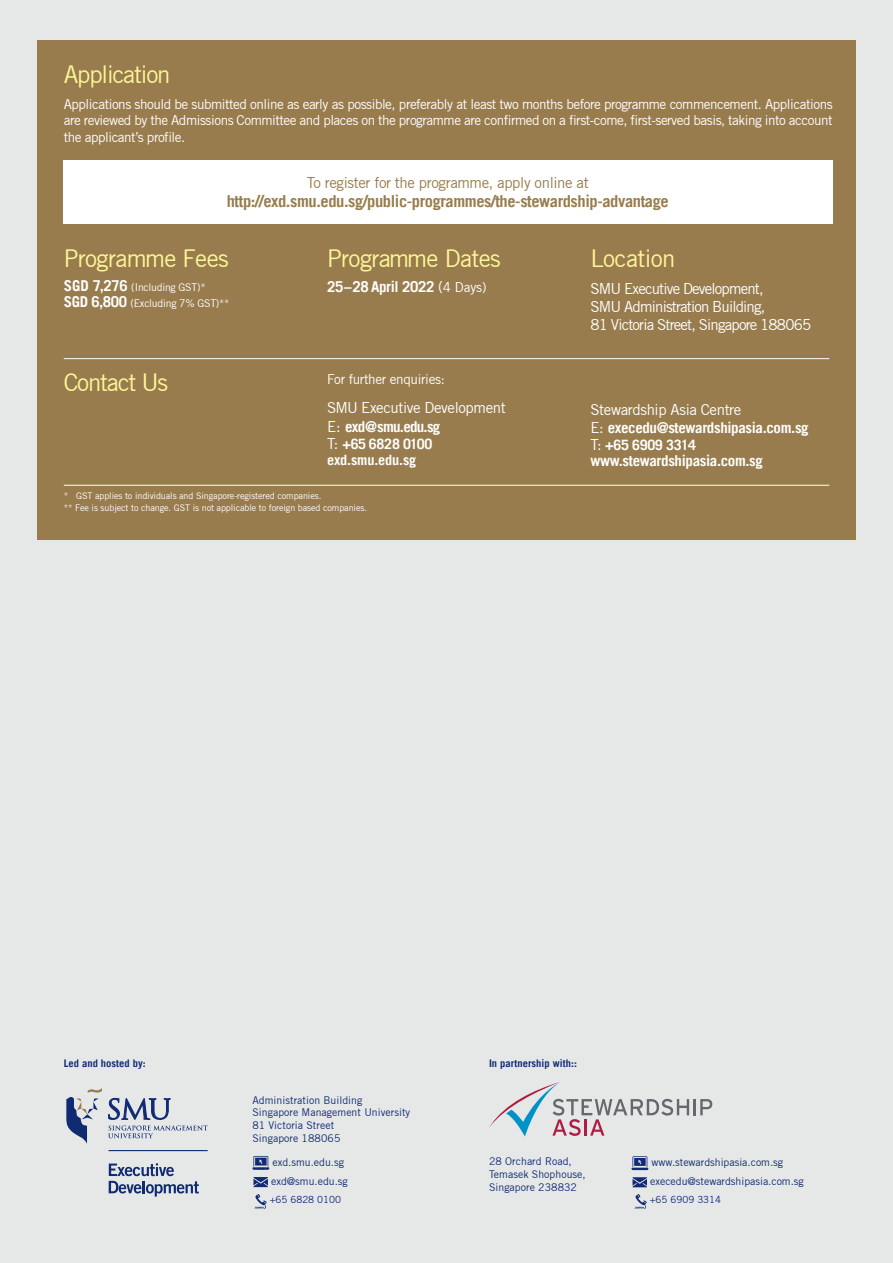
<style>
.page{position:relative;width:893px;height:1263px;background:#e6e8e8}
.page>*{position:absolute;margin:0;border:0;box-sizing:border-box;transform-origin:0 0}
.t1{font:24px "Trade Gothic";letter-spacing:-.025em;color:#fff799}
.t2{font:24px "Trade Gothic";letter-spacing:-.05em;color:#fff799}
.t3{font:700 16.5px "Trade Gothic LT";letter-spacing:-.025em;color:#987c4d}
.t4{font:700 15px "Trade Gothic LT";letter-spacing:-.025em;color:#fff}
.t5{font:15px/18px "Trade Gothic";letter-spacing:-.055em;color:#fff}
.t6{font:15px "Trade Gothic";letter-spacing:-.025em;color:#fff}
.t7{font:15px "Trade Gothic";letter-spacing:-.025em;color:#987c4d}
.t8{font:700 14.25px/16.5px "Trade Gothic LT";letter-spacing:-.025em;color:#fff}
.t9{font:13.5px/16.5px "Trade Gothic";letter-spacing:-.035em;color:#fff;text-align:justify}
.t10{font:10.5px/12.8px "Trade Gothic";letter-spacing:.005em;color:#102b72}
.t11{font:10.5px/16.5px "Trade Gothic";letter-spacing:-.025em;color:#fff}
.t12{font:700 10.5px "Trade Gothic LT";letter-spacing:.005em;color:#102b72}
.t13{font:9.75px "Trade Gothic";color:#102b72}
.t14{font:9px/12px "Trade Gothic";letter-spacing:-.01em;color:#fff}
.s1{font-family:"Trade Gothic LT";font-weight:700;font-size:15px}
.s2{font-family:"Trade Gothic";font-weight:400}
.s3{font-family:"Trade Gothic";font-weight:400;font-size:13.5px}
.s4{font-family:"Trade Gothic";font-weight:400;font-size:15px}
</style>
<div class="page">
<svg style="left:253px;top:1177px;width:15px;height:10px"></svg>
<svg style="left:632px;top:1177px;width:15px;height:10px"></svg>
<svg style="left:255px;top:1194px;width:12px;height:15px"></svg>
<svg style="left:635px;top:1194px;width:12px;height:15px"></svg>
<svg style="left:252px;top:1156px;width:18px;height:14px"></svg>
<svg style="left:66px;top:1088px;width:36px;height:56px"></svg>
<svg style="left:108px;top:1097px;width:100px;height:41px"></svg>
<hr style="left:109px;top:1150px;width:99px;height:1px;background:#102b72">
<svg style="left:109px;top:1163px;width:90px;height:33px"></svg>
<div style="left:37px;top:40px;width:819px;height:500px;background:#987c4d"></div>
<div style="left:63px;top:160px;width:770px;height:64px;background:#fff"></div>
<hr style="left:64px;top:485px;width:765px;height:1px;background:#fff">
<hr style="left:64px;top:358px;width:765px;height:1px;background:#fff">
<svg style="left:631px;top:1156px;width:18px;height:14px"></svg>
<hr style="left:693px;top:1099px;width:3px;height:16px;background:#65696d">
<svg style="left:700px;top:1099px;width:12px;height:16px"></svg>
<svg style="left:489px;top:1082px;width:200px;height:54px"></svg>
<h1 class="t2" style="left:64px;top:60px;width:108px">Application</h1>
<p class="t9" style="left:64px;top:96px;width:770px">Applications should be submitted online as early as possible, preferably at least two months before programme commencement. Applications are reviewed by the Admissions Committee and places on the programme are confirmed on a first-come, first-served basis, taking into account the applicant’s profile.</p>
<p class="t7" style="left:307px;top:173px;width:283px">To register for the programme, apply online at</p>
<p class="t3" style="left:227px;top:191px;width:443px">http://exd.smu.edu.sg/public-programmes/the-stewardship-advantage</p>
<h1 class="t1" style="left:64px;top:244px;width:166px">Programme Fees</h1>
<p class="t11" style="left:64px;top:278px;width:167px"><span class="s1">SGD 7,276</span> (I ncluding GST)*<br><span class="s1">SGD 6,800</span> (Excluding 7% GST)**</p>
<h1 class="t1" style="left:64px;top:368px;width:106px">Contact Us</h1>
<h1 class="t1" style="left:327px;top:244px;width:175px">Programme Dates</h1>
<p class="t4" style="left:327px;top:277px;width:161px">25–28 April 2022 <span class="s2">(</span><span class="s3">4 Days)</span></p>
<p class="t9" style="left:327px;top:371px;width:119px">For further enquiries:</p>
<p class="t6" style="left:327px;top:399px;width:180px">SMU Executive Development</p>
<p class="t4" style="left:327px;top:417px;width:115px"><span class="s2">E:</span> exd@smu.edu.sg</p>
<p class="t8" style="left:327px;top:435px;width:107px"><span class="s4">T:</span> +65 6828 0100 exd.smu.edu.sg</p>
<p class="t14" style="left:64px;top:489px;width:305px">* GST applies to individuals and Singapore-registered companies.<br>** Fee is subject to change. GST is not applicable to foreign based companies.</p>
<h1 class="t1" style="left:590px;top:244px;width:87px">Location</h1>
<p class="t5" style="left:590px;top:279px;width:222px">SMU Executive Development,<br>SMU Administration Building,<br>81 Victoria Street, Singapore 188065</p>
<p class="t6" style="left:590px;top:400px;width:152px">Stewardship Asia Centre</p>
<p class="t4" style="left:590px;top:419px;width:220px"><span class="s2">E:</span> execedu@stewardshipasia.com.sg</p>
<p class="t8" style="left:590px;top:436px;width:107px"><span class="s4">T:</span> +65 6909 3314</p>
<p class="t4" style="left:590px;top:452px;width:174px">www.stewardshipasia.com.sg</p>
<p class="t12" style="left:64px;top:1056px;width:83px">Led and hosted by:</p>
<p class="t10" style="left:252px;top:1093px;width:159px">Administration Building<br>Singapore Management University<br>81 Victoria Street<br>Singapore 188065</p>
<p class="t12" style="left:489px;top:1056px;width:89px">In partnership with::</p>
<p class="t10" style="left:489px;top:1155px;width:98px">28 Orchard Road,<br>Temasek Shophouse,<br>Singapore 238832</p>
<p class="t10" style="left:652px;top:1155px;width:133px">www.stewardshipasia.com.sg</p>
<p class="t10" style="left:273px;top:1155px;width:73px">exd.smu.edu.sg</p>
<p class="t10" style="left:271px;top:1175px;width:78px">exd@smu.edu.sg</p>
<p class="t10" style="left:650px;top:1175px;width:155px">execedu@stewardshipasia.com.sg</p>
<p class="t13" style="left:270px;top:1194px;width:73px">+65 6828 0100</p>
<p class="t13" style="left:650px;top:1194px;width:73px">+65 6909 3314</p>
</div>
